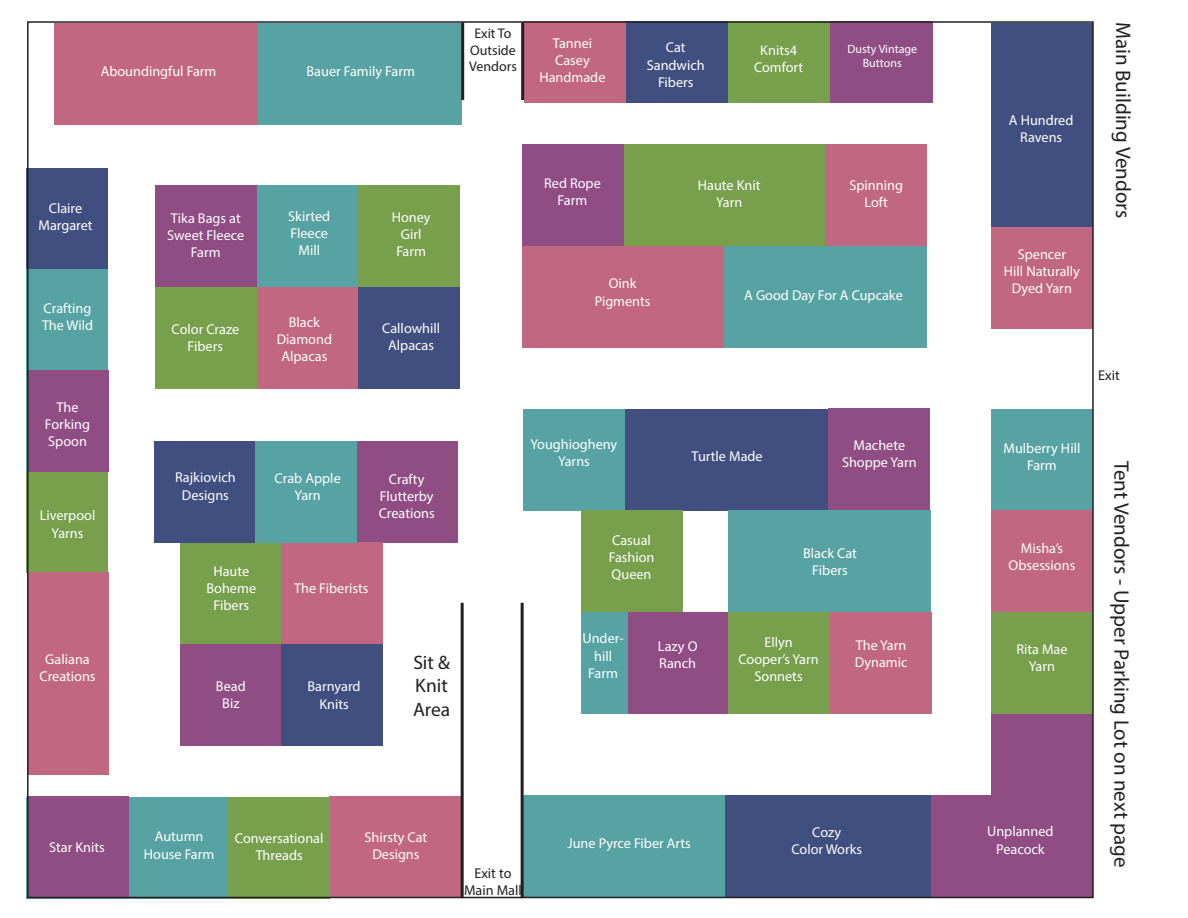
<style>
.page{position:relative;width:1188px;height:918px;background:#fff}
.page>*{position:absolute;margin:0;border:0;box-sizing:border-box;transform-origin:0 0}
.t1{font:21px "Myriad Pro";color:#231f20}
.t2{font:19.5px/23.4px "Myriad Pro";color:#231f20;text-align:justify}
.t3{font:14.25px/17.1px "Myriad Pro";color:#fff;text-align:center}
.t4{font:14.25px/17.1px "Myriad Pro";color:#231f20;text-align:center}
.t5{font:14.25px/17.1px "Myriad Pro";color:#fdfdfd;text-align:center}
.t6{font:13.95px/16.8px "Myriad Pro";color:#231f20;text-align:center}
.t7{font:12px/14.4px "Myriad Pro";color:#fff;text-align:center}
</style>
<div class="page">
<div style="left:625px;top:409px;width:204px;height:102px;background:#404f80"></div>
<div style="left:991px;top:409px;width:102px;height:102px;background:#57a3a3"></div>
<div style="left:523px;top:409px;width:102px;height:102px;background:#57a3a3"></div>
<div style="left:623px;top:144px;width:202px;height:102px;background:#779f4c"></div>
<div style="left:723px;top:246px;width:204px;height:102px;background:#57a3a3"></div>
<div style="left:522px;top:246px;width:201px;height:102px;background:#c26781"></div>
<div style="left:522px;top:144px;width:102px;height:102px;background:#8f4d83"></div>
<div style="left:825px;top:144px;width:102px;height:102px;background:#c26781"></div>
<div style="left:829px;top:22px;width:103px;height:81px;background:#8f4d83"></div>
<div style="left:626px;top:22px;width:103px;height:81px;background:#404f80"></div>
<div style="left:627px;top:612px;width:102px;height:101px;background:#8f4d83"></div>
<div style="left:523px;top:795px;width:203px;height:102px;background:#57a3a3"></div>
<div style="left:726px;top:795px;width:205px;height:102px;background:#404f80"></div>
<div style="left:728px;top:612px;width:101px;height:102px;background:#779f4c"></div>
<div style="left:581px;top:510px;width:101px;height:102px;background:#779f4c"></div>
<div style="left:991px;top:511px;width:102px;height:101px;background:#c26781"></div>
<div style="left:991px;top:612px;width:102px;height:102px;background:#779f4c"></div>
<div style="left:931px;top:795px;width:162px;height:102px;background:#8f4d83"></div>
<div style="left:991px;top:714px;width:102px;height:90px;background:#8f4d83"></div>
<div style="left:258px;top:23px;width:204px;height:102px;background:#57a3a3"></div>
<div style="left:55px;top:23px;width:203px;height:102px;background:#c26781"></div>
<div style="left:257px;top:185px;width:203px;height:102px;background:#57a3a3"></div>
<div style="left:155px;top:185px;width:102px;height:102px;background:#8f4d83"></div>
<div style="left:257px;top:287px;width:101px;height:102px;background:#c26781"></div>
<div style="left:358px;top:287px;width:102px;height:102px;background:#404f80"></div>
<div style="left:155px;top:287px;width:102px;height:102px;background:#779f4c"></div>
<div style="left:26px;top:168px;width:82px;height:102px;background:#404f80"></div>
<div style="left:26px;top:471px;width:82px;height:102px;background:#779f4c"></div>
<div style="left:26px;top:269px;width:82px;height:202px;background:#57a3a3"></div>
<div style="left:728px;top:511px;width:203px;height:101px;background:#57a3a3"></div>
<div style="left:991px;top:23px;width:102px;height:204px;background:#404f80"></div>
<div style="left:26px;top:797px;width:204px;height:101px;background:#57a3a3"></div>
<div style="left:329px;top:797px;width:132px;height:100px;background:#c26781"></div>
<div style="left:356px;top:441px;width:102px;height:102px;background:#8f4d83"></div>
<div style="left:525px;top:22px;width:101px;height:81px;background:#c26781"></div>
<div style="left:27px;top:572px;width:81px;height:202px;background:#c26781"></div>
<div style="left:180px;top:644px;width:102px;height:102px;background:#8f4d83"></div>
<div style="left:27px;top:370px;width:81px;height:102px;background:#8f4d83"></div>
<div style="left:581px;top:612px;width:46px;height:102px;background:#57a3a3"></div>
<div style="left:28px;top:797px;width:101px;height:100px;background:#8f4d83"></div>
<div style="left:281px;top:644px;width:102px;height:102px;background:#404f80"></div>
<div style="left:180px;top:542px;width:102px;height:102px;background:#779f4c"></div>
<div style="left:830px;top:612px;width:102px;height:101px;background:#c26781"></div>
<div style="left:281px;top:542px;width:102px;height:102px;background:#c26781"></div>
<div style="left:155px;top:441px;width:101px;height:102px;background:#404f80"></div>
<div style="left:255px;top:441px;width:102px;height:102px;background:#57a3a3"></div>
<div style="left:228px;top:797px;width:101px;height:101px;background:#779f4c"></div>
<div style="left:991px;top:227px;width:102px;height:102px;background:#c26781"></div>
<div style="left:358px;top:185px;width:102px;height:102px;background:#779f4c"></div>
<div style="left:828px;top:408px;width:102px;height:102px;background:#8f4d83"></div>
<div style="left:728px;top:22px;width:102px;height:81px;background:#779f4c"></div>
<hr style="left:461px;top:603px;width:3px;height:295px;background:#231f20">
<hr style="left:521px;top:603px;width:3px;height:295px;background:#231f20">
<hr style="left:461px;top:22px;width:3px;height:78px;background:#231f20">
<hr style="left:521px;top:22px;width:3px;height:78px;background:#231f20">
<p class="t3" style="left:101px;top:62px;width:117px">Aboundingful Farm</p>
<p class="t3" style="left:307px;top:62px;width:110px">Bauer Family Farm</p>
<p class="t6" style="left:469px;top:25px;width:49px">Exit To<br>Outside<br>Vendors</p>
<p class="t3" style="left:539px;top:35px;width:68px">Tannei<br>Casey<br>Handmade</p>
<p class="t3" style="left:647px;top:39px;width:59px">Cat<br>Sandwich<br>Fibers</p>
<p class="t3" style="left:754px;top:42px;width:51px">Knits4<br>Comfort</p>
<p class="t7" style="left:847px;top:42px;width:71px">Dusty Vintage<br>Buttons</p>
<p class="t3" style="left:38px;top:199px;width:56px">Claire<br>Margaret</p>
<p class="t3" style="left:42px;top:300px;width:53px;text-align:left">Crafting<br>The Wild</p>
<p class="t3" style="left:45px;top:398px;width:47px">The<br>Forking<br>Spoon</p>
<p class="t3" style="left:40px;top:507px;width:57px">Liverpool<br>Yarns</p>
<p class="t3" style="left:40px;top:650px;width:58px">Galiana<br>Creations</p>
<p class="t3" style="left:167px;top:209px;width:79px">Tika Bags at<br>Sweet Fleece<br>Farm</p>
<p class="t3" style="left:172px;top:321px;width:69px">Color Craze<br>Fibers</p>
<p class="t3" style="left:288px;top:207px;width:44px">Skirted<br>Fleece<br>Mill</p>
<p class="t3" style="left:277px;top:313px;width:57px">Black<br>Diamond<br>Alpacas</p>
<p class="t3" style="left:392px;top:209px;width:40px">Honey<br>Girl<br>Farm</p>
<p class="t3" style="left:382px;top:319px;width:59px">Callowhill<br>Alpacas</p>
<p class="t3" style="left:175px;top:469px;width:62px">Rajkiovich<br>Designs</p>
<p class="t3" style="left:275px;top:470px;width:68px">Crab Apple<br>Yarn</p>
<p class="t3" style="left:379px;top:471px;width:58px">Crafty<br>Flutterby<br>Creations</p>
<p class="t3" style="left:206px;top:562px;width:51px">Haute<br>Boheme<br>Fibers</p>
<p class="t3" style="left:294px;top:580px;width:76px">The Fiberists</p>
<p class="t3" style="left:216px;top:678px;width:31px">Bead<br>Biz</p>
<p class="t3" style="left:308px;top:678px;width:55px">Barnyard<br>Knits</p>
<h2 class="t2" style="left:413px;top:650px;width:39px">Sit &amp; Knit Area</h2>
<p class="t3" style="left:544px;top:174px;width:58px">Red Rope<br>Farm</p>
<p class="t3" style="left:595px;top:275px;width:57px">Oink<br>Pigments</p>
<p class="t3" style="left:698px;top:177px;width:64px">Haute Knit<br>Yarn</p>
<p class="t3" style="left:849px;top:177px;width:55px">Spinning<br>Loft</p>
<p class="t3" style="left:744px;top:287px;width:160px">A Good Day For A Cupcake</p>
<p class="t3" style="left:531px;top:435px;width:88px">Youghiogheny<br>Yarns</p>
<p class="t3" style="left:609px;top:531px;width:47px;text-align:left">Casual<br>Fashion<br>Queen</p>
<p class="t3" style="left:692px;top:448px;width:73px">Turtle Made</p>
<p class="t3" style="left:842px;top:437px;width:76px">Machete<br>Shoppe Yarn</p>
<p class="t3" style="left:803px;top:545px;width:55px">Black Cat<br>Fibers</p>
<p class="t3" style="left:583px;top:630px;width:43px">Under&shy;hill<br>Farm</p>
<p class="t3" style="left:658px;top:638px;width:41px;text-align:left">Lazy O<br>Ranch</p>
<p class="t3" style="left:738px;top:634px;width:82px">Ellyn<br>Cooper’s Yarn<br>Sonnets</p>
<p class="t3" style="left:855px;top:636px;width:54px;text-align:left">The Yarn<br>Dynamic</p>
<p class="t3" style="left:49px;top:838px;width:57px">Star Knits</p>
<p class="t3" style="left:144px;top:828px;width:72px">Autumn<br>House Farm</p>
<p class="t3" style="left:235px;top:829px;width:90px">Conversational<br>Threads</p>
<p class="t3" style="left:364px;top:828px;width:64px">Shirsty Cat<br>Designs</p>
<p class="t4" style="left:464px;top:865px;width:59px">Exit to<br>Main Mall</p>
<p class="t3" style="left:568px;top:835px;width:125px">June Pyrce Fiber Arts</p>
<p class="t5" style="left:791px;top:823px;width:72px">Cozy<br>Color Works</p>
<p class="t3" style="left:1009px;top:111px;width:66px">A Hundred<br>Ravens</p>
<p class="t3" style="left:1004px;top:245px;width:78px">Spencer<br>Hill Naturally<br>Dyed Yarn</p>
<h1 class="t1" style="left:1136px;top:22px;width:198px;rotate:90deg">Main Building Vendors</h1>
<p class="t4" style="left:1098px;top:367px;width:23px">Exit</p>
<p class="t3" style="left:1004px;top:440px;width:78px">Mulberry Hill<br>Farm</p>
<p class="t3" style="left:1009px;top:539px;width:68px">Misha’s<br>Obsessions</p>
<p class="t3" style="left:1016px;top:640px;width:53px">Rita Mae<br>Yarn</p>
<p class="t3" style="left:987px;top:823px;width:68px">Unplanned<br>Peacock</p>
<h1 class="t1" style="left:1135px;top:461px;width:408px;rotate:90deg">Tent Vendors - Upper Parking Lot on next page</h1>
</div>
